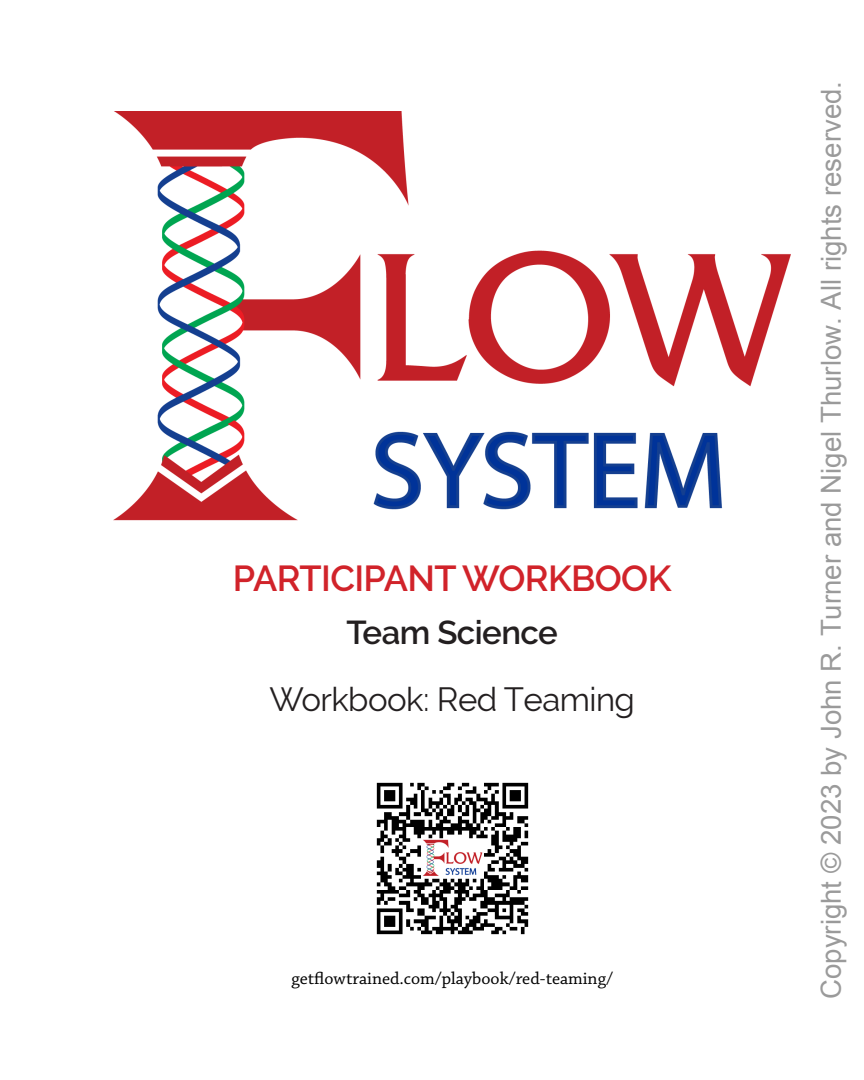
<style>
.page{position:relative;width:864px;height:1080px;background:#fff}
.page>*{position:absolute;margin:0;border:0;box-sizing:border-box;transform-origin:0 0}
.workbook2A{font:600 36px "Raleway";letter-spacing:-.015em;color:#d1232a}
.workbookB{font:33px "Raleway";letter-spacing:-.015em;color:#231f20}
.workbook2B{font:600 33px "Raleway";letter-spacing:-.015em;color:#231f20}
.t1{font:27.6px "Arial";color:rgb(0 0 0/.4)}
.URL{font:18px "Chaparral Pro";color:#000}
</style>
<div class="page">
<img style="left:114px;top:111px;width:677px;height:410px">
<img style="left:376px;top:782px;width:153px;height:153px">
<p class="workbook2A" style="left:233px;top:558px;width:440px">PARTICIPANT WORKBOOK</p>
<p class="workbook2B" style="left:347px;top:614px;width:213px">Team Science</p>
<p class="workbookB" style="left:270px;top:680px;width:367px">Workbook: Red Teaming</p>
<p class="URL" style="left:291px;top:968px;width:323px">getflowtrained.com/playbook/red-teaming/</p>
<p class="t1" style="left:813px;top:999px;width:919px;rotate:-90deg">Copyright © 2023 by John R. Turner and Nigel Thurlow. All rights reserved.</p>
</div>
